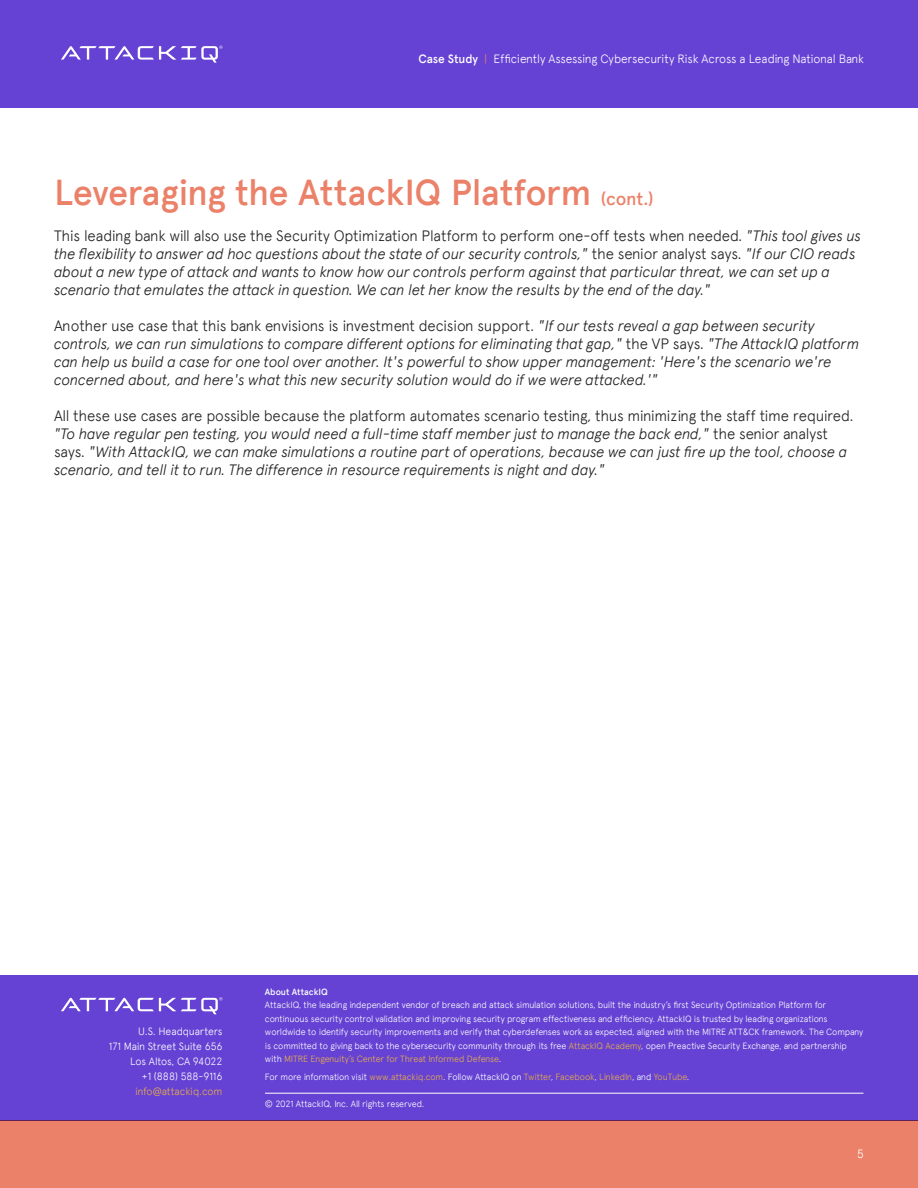
<style>
.page{position:relative;width:918px;height:1188px;background:#fff}
.page>*{position:absolute;margin:0;border:0;box-sizing:border-box;transform-origin:0 0}
.t1{font:500 36px "Apercu Pro";letter-spacing:-.01em;color:#eb8169}
.Body{font:italic 300 15px/18px "Apercu Pro";letter-spacing:-.015em;color:#232224}
.t2{font:300 12px "Apercu Pro";letter-spacing:-.015em;color:#fff}
.t3{font:300 10.5px/15px "Apercu Pro";letter-spacing:-.01em;color:#fff;text-align:right}
.t4{font:300 10.5px "Apercu Pro";letter-spacing:-.01em;color:#e7ac4c}
.t5{font:300 9px/13.5px "Apercu Pro";letter-spacing:-.015em;color:#fff}
.t6{font:500 9px "Apercu Pro";letter-spacing:-.005em;color:#fff}
.s1{font-weight:500}
.s2{color:#eb8169}
.s3{font-size:18px}
.s4{font-style:normal}
.s5{color:#e7ac4c}
</style>
<div class="page">
<div style="left:0;top:0;width:918px;height:108px;background:#6542d3"></div>
<svg style="left:61px;top:45px;width:162px;height:18px"></svg>
<div style="left:0;top:975px;width:918px;height:145px;background:#6542d3"></div>
<svg style="left:61px;top:997px;width:161px;height:17px"></svg>
<hr style="left:265px;top:1093px;width:598px;height:1px;background:#fff">
<div style="left:0;top:1120px;width:918px;height:68px;background:#eb8169"></div>
<p class="t2" style="left:418px;top:49px;width:447px"><span class="s1">Case Study</span> <span class="s2">|</span> Efficiently Assessing Cybersecurity Risk Across a Leading National Bank</p>
<h1 class="t1" style="left:54px;top:166px;width:601px">Leveraging the AttackIQ Platform <span class="s3">(cont.)</span></h1>
<p class="Body" style="left:54px;top:226px;width:809px"><span class="s4">This leading bank will also use the Security Optimization Platform to perform one-off tests when needed.</span> "This tool gives us the flexibility to answer ad hoc questions about the state of our security controls," <span class="s4">the senior analyst says.</span> "If our CIO reads about a new type of attack and wants to know how our controls perform against that particular threat, we can set up a scenario that emulates the attack in question. We can let her know the results by the end of the day."</p>
<p class="Body" style="left:54px;top:316px;width:807px"><span class="s4">Another use case that this bank envisions is investment decision support.</span> "If our tests reveal a gap between security controls, we can run simulations to compare different options for eliminating that gap," <span class="s4">the VP says.</span> "The AttackIQ platform can help us build a case for one tool over another. It's powerful to show upper management: 'Here's the scenario we're concerned about, and here's what this new security solution would do if we were attacked.'"</p>
<p class="Body" style="left:54px;top:406px;width:801px"><span class="s4">All these use cases are possible because the platform automates scenario testing, thus minimizing the staff time required. </span>"To have regular pen testing, you would need a full-time staff member just to manage the back end," <span class="s4">the senior analyst says.</span> "With AttackIQ, we can make simulations a routine part of operations, because we can just fire up the tool, choose a scenario, and tell it to run. The difference in resource requirements is night and day."</p>
<p class="t3" style="left:109px;top:1023px;width:115px">U.S. Headquarters<br>171 Main Street Suite 656<br>Los Altos, CA 94022<br>+1 (888) 588-9116</p>
<p class="t4" style="left:135px;top:1083px;width:89px">info@attackiq.com</p>
<p class="t6" style="left:265px;top:985px;width:64px">About AttackIQ</p>
<p class="t5" style="left:265px;top:997px;width:600px">AttackIQ, the leading independent vendor of breach and attack simulation solutions, built the industry’s first Security Optimization Platform for continuous security control validation and improving security program effectiveness and efficiency. AttackIQ is trusted by leading organizations worldwide to identify security improvements and verify that cyberdefenses work as expected, aligned with the MITRE ATT&amp;CK framework. The Company is committed to giving back to the cybersecurity community through its free <span class="s5">AttackIQ Academy</span>, open Preactive Security Exchange, and partnership with <span class="s5">MITRE Engenuity’s Center for Threat Informed Defense</span>.</p>
<p class="t5" style="left:265px;top:1069px;width:426px">For more information visit <span class="s5">www.attackiq.com</span>. Follow AttackIQ on <span class="s5">Twitter</span>, <span class="s5">Facebook</span>, <span class="s5">LinkedIn</span>, and <span class="s5">YouTube</span>.</p>
<p class="t5" style="left:265px;top:1096px;width:161px">© 2021 AttackIQ, Inc. All rights reserved.</p>
<p class="t2" style="left:857px;top:1145px;width:8px">5</p>
</div>
